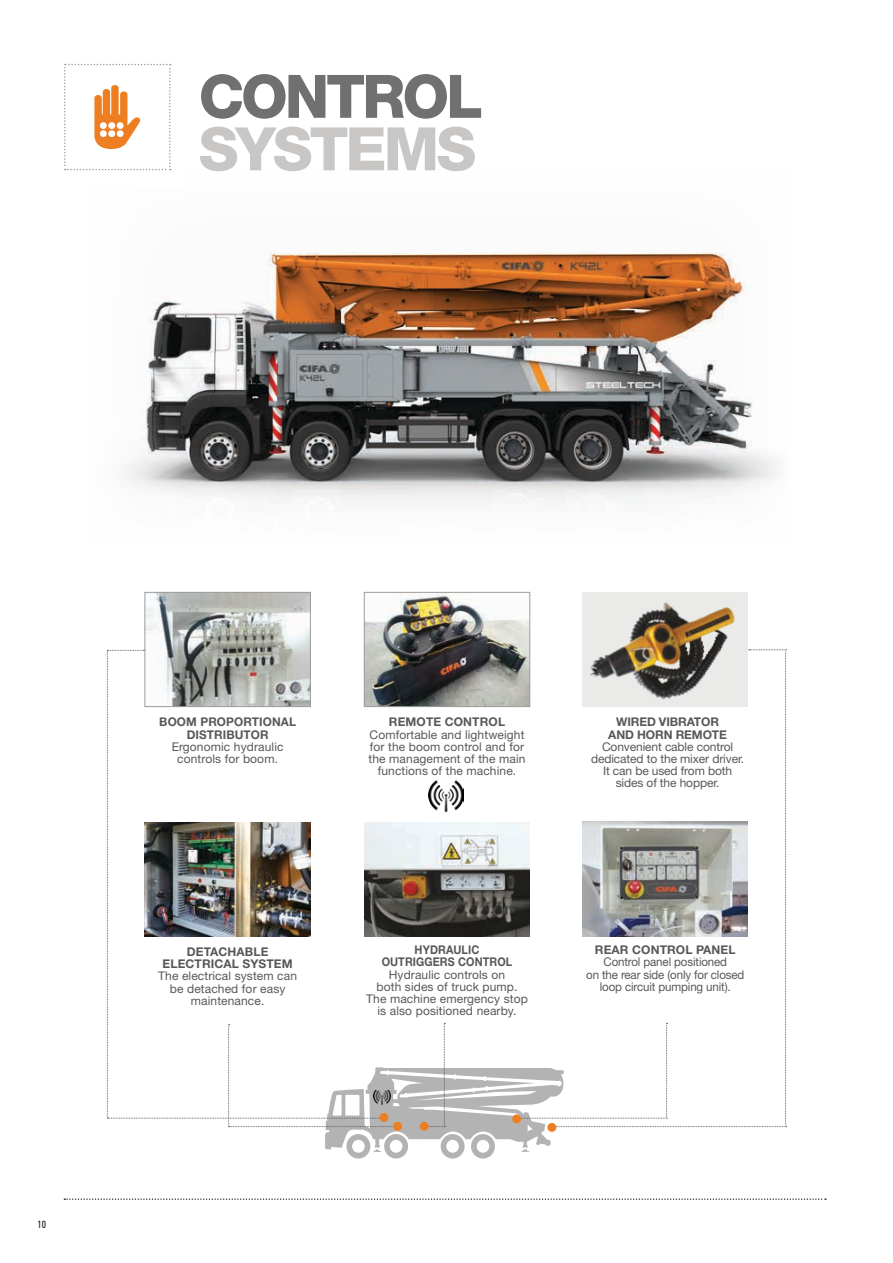
<style>
.page{position:relative;width:893px;height:1263px;background:#fff}
.page>*{position:absolute;margin:0;border:0;box-sizing:border-box;transform-origin:0 0}
.t1{font:800 60px "Helvetica Neue LT Std";letter-spacing:-.05em;color:#717070}
.t2{font:800 60px "Helvetica Neue LT Std";letter-spacing:-.05em;color:#c8c7c6}
.t3{font:12px/12.1px "Helvetica Neue LT Std";letter-spacing:.01em;color:#585858;text-align:center}
.t4{font:12px/12.1px "Helvetica Neue LT Std";letter-spacing:-.01em;color:#585858;text-align:center}
.t5{font:700 12px/12.1px "Helvetica Neue LT Std";letter-spacing:.01em;color:#585858;text-align:center}
.t6{font:12px/12.1px "Helvetica Neue LT Std";letter-spacing:-.01em;color:#585858;text-align:center;scale:.96 1}
.t7{font:700 12px/12.1px "Helvetica Neue LT Std";letter-spacing:-.01em;color:#585858;text-align:center}
.t8{font:700 12px/12.1px "Helvetica Neue LT Std";letter-spacing:.01em;color:#585858;text-align:center;scale:.9 1}
.t9{font:condensed 10.5px "DIN2014";color:#1c1c1b}
</style>
<div class="page">
<img style="left:126px;top:252px;width:652px;height:252px">
<svg style="left:64px;top:1198px;width:762px;height:2px"></svg>
<svg style="left:64px;top:64px;width:107px;height:106px"></svg>
<div style="left:100px;top:122px;width:7px;height:7px;background:#fff;border-radius:50%"></div>
<div style="left:100px;top:130px;width:7px;height:7px;background:#fff;border-radius:50%"></div>
<div style="left:108px;top:122px;width:7px;height:7px;background:#fff;border-radius:50%"></div>
<div style="left:108px;top:130px;width:7px;height:7px;background:#fff;border-radius:50%"></div>
<div style="left:117px;top:122px;width:7px;height:7px;background:#fff;border-radius:50%"></div>
<div style="left:117px;top:130px;width:7px;height:7px;background:#fff;border-radius:50%"></div>
<img style="left:366px;top:594px;width:162px;height:55px">
<div style="left:364px;top:592px;width:166px;height:115px;border:1px solid #9e9d9d"></div>
<div style="left:582px;top:592px;width:166px;height:115px;background:#eaeae9"></div>
<img style="left:619px;top:602px;width:116px;height:47px">
<img style="left:147px;top:594px;width:161px;height:55px">
<div style="left:145px;top:592px;width:165px;height:115px;border:1px solid #9e9d9d"></div>
<svg style="left:107px;top:649px;width:680px;height:509px"></svg>
<div style="left:379px;top:1113px;width:9px;height:9px;background:#ee7e22;border-radius:50%"></div>
<div style="left:393px;top:1122px;width:9px;height:9px;background:#ee7e22;border-radius:50%"></div>
<div style="left:420px;top:1122px;width:9px;height:9px;background:#ee7e22;border-radius:50%"></div>
<div style="left:512px;top:1114px;width:9px;height:9px;background:#ee7e22;border-radius:50%"></div>
<div style="left:547px;top:1123px;width:9px;height:9px;background:#ee7e22;border-radius:50%"></div>
<img style="left:582px;top:822px;width:166px;height:114px">
<img style="left:145px;top:822px;width:165px;height:114px">
<h1 class="t1" style="left:199px;top:61px;width:286px">CONTROL</h1>
<h1 class="t2" style="left:199px;top:113px;width:279px">SYSTEMS</h1>
<p class="t9" style="left:38px;top:1217px;width:10px">10</p>
<p class="t5" style="left:159px;top:716px;width:138px">BOOM PROPORTIONAL<br>DISTRIBUTOR</p>
<p class="t3" style="left:172px;top:740px;width:113px">Ergonomic hydraulic controls for boom.</p>
<p class="t5" style="left:163px;top:945px;width:132px">DETACHABLE<br>ELECTRICAL SYSTEM</p>
<p class="t3" style="left:158px;top:970px;width:140px">The electrical system can be detached for easy maintenance.</p>
<p class="t5" style="left:389px;top:716px;width:118px">REMOTE CONTROL</p>
<p class="t3" style="left:369px;top:728px;width:158px">Comfortable and lightweight for the boom control and for the management of the main functions of the machine.</p>
<p class="t7" style="left:608px;top:716px;width:120px">WIRED VIBRATOR<br>AND HORN REMOTE</p>
<p class="t4" style="left:591px;top:740px;width:154px">Convenient cable control dedicated to the mixer driver.<br>It can be used from both sides of the hopper.</p>
<p class="t8" style="left:382px;top:943px;width:147px">HYDRAULIC<br>OUTRIGGERS CONTROL</p>
<p class="t3" style="left:366px;top:968px;width:163px">Hydraulic controls on<br>both sides of truck pump.<br>The machine emergency stop is also positioned nearby.</p>
<p class="t5" style="left:595px;top:943px;width:142px">REAR CONTROL PANEL</p>
<p class="t6" style="left:586px;top:956px;width:166px">Control panel positioned<br>on the rear side (only for closed loop circuit pumping unit).</p>
</div>
